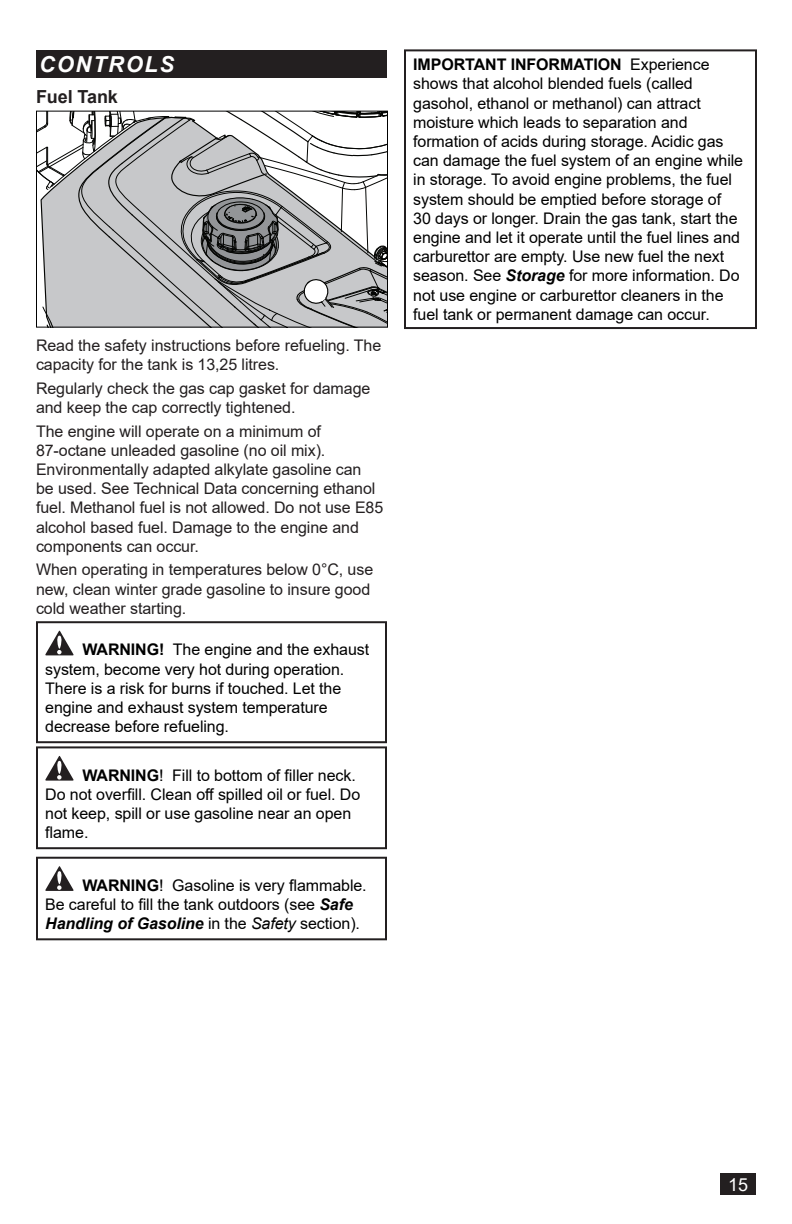
<style>
.page{position:relative;width:792px;height:1224px;background:#fff}
.page>*{position:absolute;margin:0;border:0;box-sizing:border-box;transform-origin:0 0}
.t1{font:italic 700 22px "Arial";letter-spacing:.075em;color:#fff}
.t2{font:700 18px "Arial";letter-spacing:-.005em;color:#231f20}
.t3{font:18px "Arial";color:#fff}
.t4{font:16px/19.2px "Arial";letter-spacing:-.005em;color:#000}
.t5{font:16px/19.2px "Arial";letter-spacing:-.005em;color:#231f20}
.s1{font-weight:700}
.s2{font-weight:700;font-style:italic}
.s3{font-style:italic}
</style>
<div class="page">
<div style="left:721px;top:1174px;width:35px;height:21px;background:#231f20"></div>
<div style="left:36px;top:50px;width:351px;height:28px;background:#231f20"></div>
<svg style="left:38px;top:113px;width:348px;height:213px"></svg>
<div style="left:36px;top:111px;width:352px;height:217px;border:1px solid #000"></div>
<svg style="left:45px;top:630px;width:29px;height:25px"></svg>
<div style="left:36px;top:621px;width:351px;height:122px;border:2px solid #231f20"></div>
<svg style="left:45px;top:756px;width:29px;height:25px"></svg>
<div style="left:36px;top:746px;width:351px;height:103px;border:2px solid #231f20"></div>
<svg style="left:45px;top:866px;width:29px;height:25px"></svg>
<div style="left:36px;top:857px;width:351px;height:83px;border:2px solid #231f20"></div>
<div style="left:404px;top:49px;width:353px;height:280px;border:2px solid #231f20"></div>
<h1 class="t1" style="left:39px;top:50px;width:136px">CONTROLS</h1>
<p class="t2" style="left:36px;top:84px;width:83px">Fuel Tank</p>
<p class="t5" style="left:36px;top:336px;width:347px">Read the safety instructions before refueling. The capacity for the tank is 13,25 litres.</p>
<p class="t5" style="left:36px;top:379px;width:336px">Regularly check the gas cap gasket for damage and keep the cap correctly tightened.</p>
<p class="t5" style="left:36px;top:421px;width:349px">The engine will operate on a minimum of 87-octane unleaded gasoline (no oil mix).<br>Environmentally adapted alkylate gasoline can<br>be used. See Technical Data concerning ethanol fuel. Methanol fuel is not allowed. Do not use E85 alcohol based fuel. Damage to the engine and components can occur.</p>
<p class="t5" style="left:36px;top:560px;width:339px">When operating in temperatures below 0°C, use new, clean winter grade gasoline to insure good cold weather starting.</p>
<p class="t4" style="left:45px;top:640px;width:326px;text-indent:37px"><span class="s1">WARNING!</span> The engine and the exhaust system, become very hot during operation.<br>There is a risk for burns if touched. Let the engine and exhaust system temperature decrease before refueling.</p>
<p class="t4" style="left:45px;top:765px;width:317px;text-indent:37px"><span class="s1">WARNING</span>! Fill to bottom of filler neck.<br>Do not overfill. Clean off spilled oil or fuel. Do not keep, spill or use gasoline near an open flame.</p>
<p class="t4" style="left:45px;top:876px;width:323px;text-indent:37px"><span class="s1">WARNING</span>! Gasoline is very flammable.<br>Be careful to fill the tank outdoors (see <span class="s2">Safe<br>Handling of Gasoline</span> in the <span class="s3">Safety</span> section).</p>
<p class="t4" style="left:413px;top:55px;width:331px"><span class="s1">IMPORTANT INFORMATION</span> Experience shows that alcohol blended fuels (called gasohol, ethanol or methanol) can attract moisture which leads to separation and formation of acids during storage. Acidic gas can damage the fuel system of an engine while in storage. To avoid engine problems, the fuel system should be emptied before storage of<br>30 days or longer. Drain the gas tank, start the engine and let it operate until the fuel lines and carburettor are empty. Use new fuel the next season. See <span class="s2">Storage</span> for more information. Do not use engine or carburettor cleaners in the fuel tank or permanent damage can occur.</p>
<p class="t3" style="left:728px;top:1172px;width:22px">15</p>
</div>
